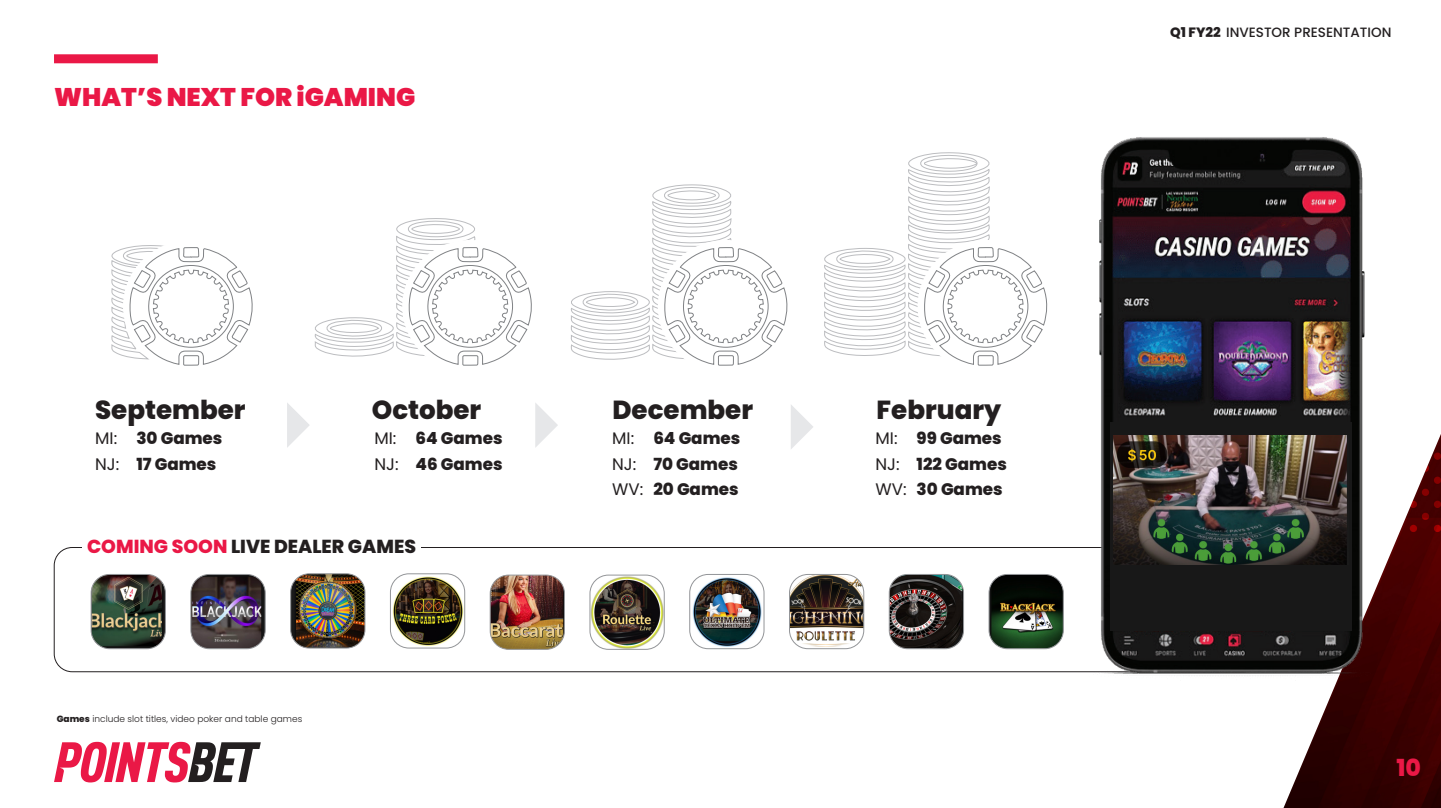
<style>
.page{position:relative;width:1441px;height:808px;background:#fff}
.page>*{position:absolute;margin:0;border:0;box-sizing:border-box;transform-origin:0 0}
._2_Highlight_Head{font:800 26.1px "Poppins";color:#231f20}
.Page_header{font:900 25.5px "Poppins";color:#ea1846}
.t1{font:800 23.55px "Poppins";color:#ea1846}
._3a_Highlight_sub_Ex{font:800 18.75px "Poppins";color:#231f20}
.Body_copy{font:800 16.65px "Poppins";color:#231f20}
.t2{font:500 13.5px "Poppins";color:#231f20}
.Footnotes{font:300 9px "Poppins";color:#231f20}
.s1{font-weight:400}
.s2{color:#ea1846}
.s3{font-weight:800}
</style>
<div class="page">
<img style="left:1283px;top:436px;width:157px;height:372px">
<svg style="left:54px;top:742px;width:207px;height:40px"></svg>
<div style="left:54px;top:547px;width:1207px;height:125px;border:1px solid #231f20;border-radius:18px"></div>
<div style="left:54px;top:54px;width:104px;height:9px;background:#ea1846"></div>
<svg style="left:314px;top:218px;width:218px;height:148px"></svg>
<svg style="left:570px;top:184px;width:218px;height:182px"></svg>
<svg style="left:287px;top:403px;width:23px;height:44px"></svg>
<svg style="left:535px;top:403px;width:23px;height:44px"></svg>
<svg style="left:791px;top:405px;width:22px;height:44px"></svg>
<img style="left:1068px;top:137px;width:325px;height:543px">
<div style="left:1110px;top:422px;width:241px;height:209px;background:#181818"></div>
<img style="left:1113px;top:436px;width:234px;height:129px">
<svg style="left:824px;top:152px;width:223px;height:214px"></svg>
<img style="left:91px;top:574px;width:73px;height:75px">
<div style="left:91px;top:574px;width:75px;height:75px;border:1px solid #939598;border-radius:19px"></div>
<img style="left:191px;top:574px;width:74px;height:75px">
<div style="left:191px;top:574px;width:74px;height:75px;border:1px solid #939598;border-radius:19px"></div>
<img style="left:291px;top:574px;width:74px;height:74px">
<div style="left:290px;top:574px;width:75px;height:74px;border:1px solid #939598;border-radius:19px"></div>
<img style="left:390px;top:574px;width:74px;height:74px">
<div style="left:390px;top:574px;width:75px;height:74px;border:1px solid #939598;border-radius:19px"></div>
<img style="left:490px;top:575px;width:74px;height:74px">
<div style="left:490px;top:575px;width:74px;height:74px;border:1px solid #939598;border-radius:19px"></div>
<img style="left:591px;top:575px;width:73px;height:74px">
<div style="left:589px;top:575px;width:75px;height:74px;border:1px solid #939598;border-radius:19px"></div>
<img style="left:691px;top:574px;width:73px;height:75px">
<div style="left:689px;top:574px;width:75px;height:75px;border:1px solid #939598;border-radius:19px"></div>
<img style="left:789px;top:574px;width:74px;height:75px">
<div style="left:789px;top:574px;width:74px;height:75px;border:1px solid #939598;border-radius:19px"></div>
<img style="left:889px;top:574px;width:74px;height:75px">
<div style="left:889px;top:574px;width:74px;height:75px;border:1px solid #939598;border-radius:19px"></div>
<img style="left:990px;top:574px;width:73px;height:75px">
<div style="left:988px;top:574px;width:75px;height:75px;border:1px solid #939598;border-radius:19px"></div>
<div style="left:82px;top:528px;width:339px;height:29px;background:#fff"></div>
<svg style="left:111px;top:245px;width:142px;height:121px"></svg>
<p class="Page_header" style="left:54px;top:82px;width:362px">WHAT’S NEXT FOR iGAMING</p>
<p class="_2_Highlight_Head" style="left:95px;top:394px;width:152px">September</p>
<p class="_2_Highlight_Head" style="left:372px;top:394px;width:111px">October</p>
<p class="_2_Highlight_Head" style="left:612px;top:394px;width:142px">December</p>
<p class="_2_Highlight_Head" style="left:876px;top:394px;width:126px">February</p>
<p class="Body_copy" style="left:95px;top:429px;width:129px"><span class="s1">MI:</span> 30 Games</p>
<p class="Body_copy" style="left:95px;top:454px;width:123px"><span class="s1">NJ:</span> 17 Games</p>
<p class="Body_copy" style="left:875px;top:429px;width:128px"><span class="s1">MI:</span> 99 Games</p>
<p class="Body_copy" style="left:875px;top:454px;width:133px"><span class="s1">NJ:</span> 122 Games</p>
<p class="Body_copy" style="left:875px;top:479px;width:129px"><span class="s1">WV:</span> 30 Games</p>
<p class="Body_copy" style="left:374px;top:429px;width:130px"><span class="s1">MI:</span> 64 Games</p>
<p class="Body_copy" style="left:374px;top:454px;width:130px"><span class="s1">NJ:</span> 46 Games</p>
<p class="Body_copy" style="left:612px;top:429px;width:130px"><span class="s1">MI:</span> 64 Games</p>
<p class="Body_copy" style="left:612px;top:454px;width:127px"><span class="s1">NJ:</span> 70 Games</p>
<p class="Body_copy" style="left:612px;top:479px;width:128px"><span class="s1">WV:</span> 20 Games</p>
<p class="_3a_Highlight_sub_Ex" style="left:87px;top:535px;width:330px"><span class="s2">COMING SOON</span> LIVE DEALER GAMES</p>
<p class="Footnotes" style="left:57px;top:713px;width:247px"><span class="s3">Games</span> include slot titles, video poker and table games</p>
<p class="t2" style="left:1169px;top:25px;width:223px"><span class="s3">Q1 FY22</span> INVESTOR PRESENTATION</p>
<h3 class="t1" style="left:1396px;top:754px;width:26px">10</h3>
</div>
